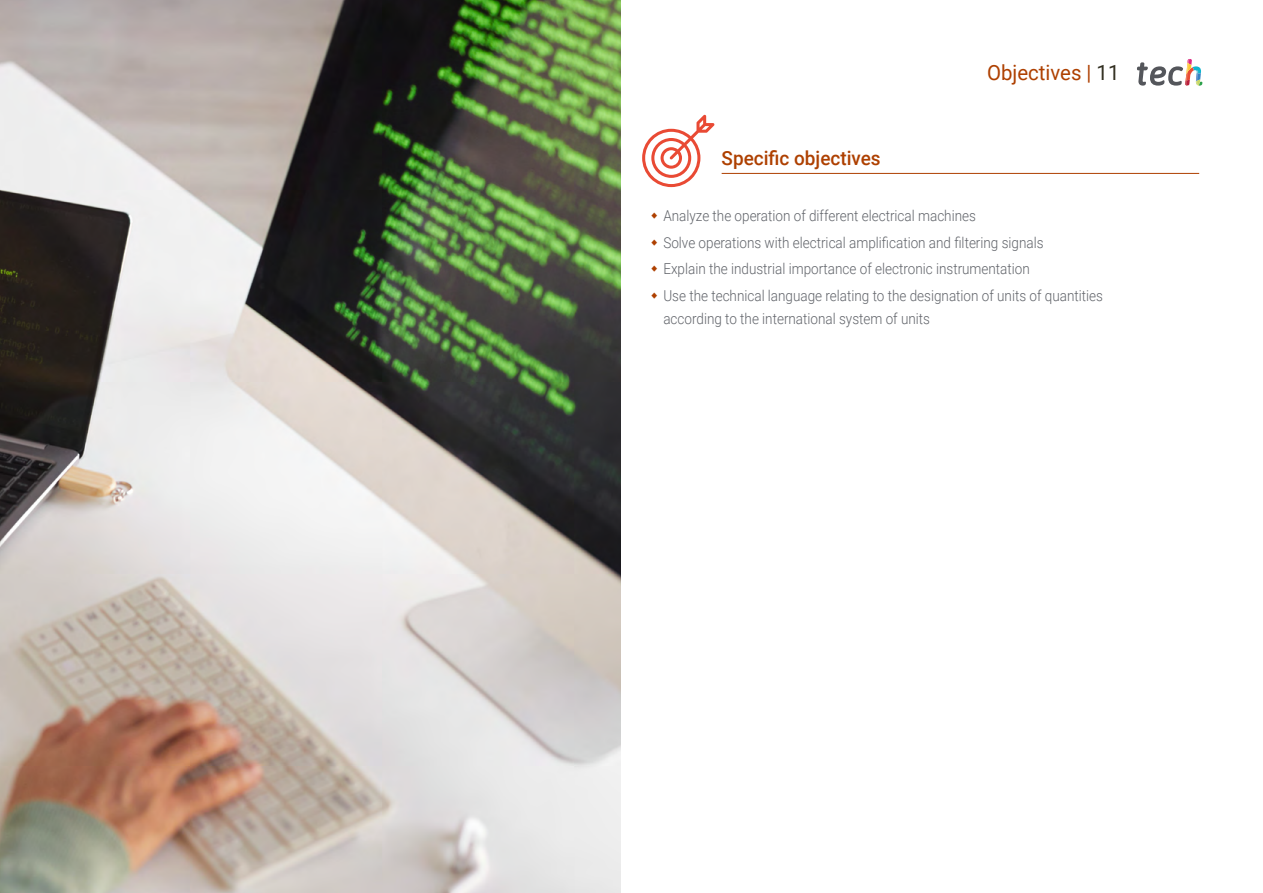
<style>
.page{position:relative;width:1263px;height:893px;background:#fff}
.page>*{position:absolute;margin:0;border:0;box-sizing:border-box;transform-origin:0 0}
.t1{font:21px "Roboto";color:#ae4000}
.t2{font:500 19.5px "Roboto";color:#ae4000}
.t3{font:300 15px/26.7px "Roboto";color:#61646a;scale:.9 1}
.s1{color:#312e20}
</style>
<div class="page">
<hr style="left:722px;top:173px;width:477px;height:1px;background:#ae4000">
<svg style="left:1137px;top:59px;width:65px;height:27px"></svg>
<img style="left:0;top:0;width:621px;height:893px">
<svg style="left:642px;top:115px;width:72px;height:72px"></svg>
<h2 class="t2" style="left:722px;top:144px;width:161px">Specific objectives</h2>
<h1 class="t1" style="left:987px;top:57px;width:134px">Objectives | <span class="s1">11</span></h1>
<p class="t3" style="left:663px;top:202px;width:490px">Analyze the operation of different electrical machines<br>Solve operations with electrical amplification and filtering signals<br>Explain the industrial importance of electronic instrumentation<br>Use the technical language relating to the designation of units of quantities</p>
<p class="t3" style="left:663px;top:304px;width:298px">according to the international system of units</p>
</div>
